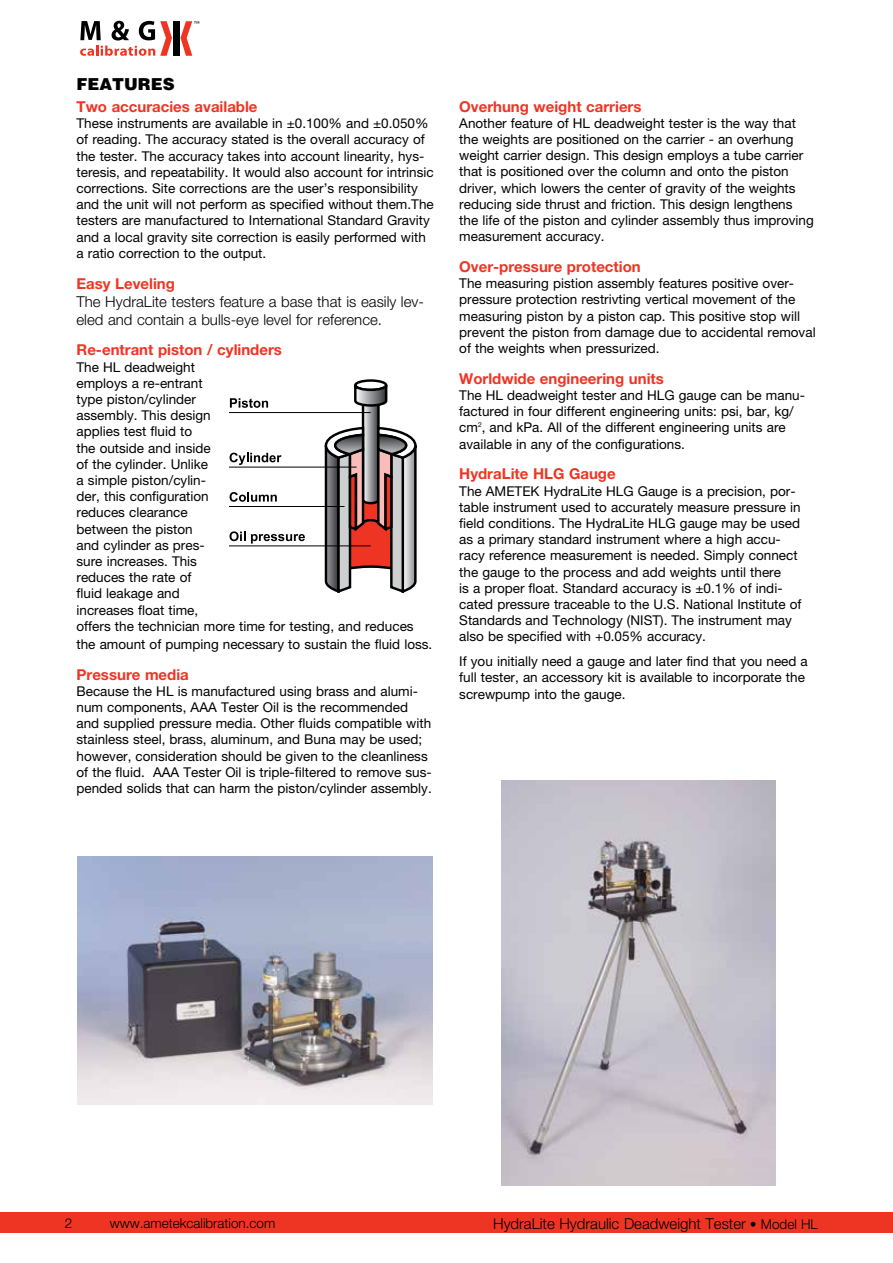
<style>
.page{position:relative;width:893px;height:1263px;background:#fff}
.page>*{position:absolute;margin:0;border:0;box-sizing:border-box;transform-origin:0 0}
.t1{font:900 16.5px "Helvetica";color:#000}
.t2{font:700 15px "Helvetica Neue";color:#ee3524}
.t3{font:300 15px/18px "Helvetica Neue";color:#000}
.t4{font:13.5px/16.2px "Helvetica Neue";color:#000}
.t5{font:300 13.5px "Helvetica Neue";color:#000}
.s1{font-size:13.5px}
</style>
<div class="page">
<svg style="left:355px;top:380px;width:31px;height:10px"></svg>
<div style="left:354px;top:379px;width:33px;height:12px;border:2px solid #000;border-radius:50%"></div>
<svg style="left:323px;top:383px;width:94px;height:210px"></svg>
<hr style="left:229px;top:412px;width:142px;height:1px;background:#000">
<svg style="left:230px;top:398px;width:38px;height:10px"></svg>
<hr style="left:229px;top:467px;width:128px;height:1px;background:#000">
<svg style="left:230px;top:453px;width:52px;height:12px"></svg>
<hr style="left:229px;top:506px;width:116px;height:1px;background:#000">
<svg style="left:230px;top:492px;width:47px;height:10px"></svg>
<hr style="left:229px;top:546px;width:142px;height:1px;background:#000">
<svg style="left:230px;top:531px;width:15px;height:10px"></svg>
<svg style="left:251px;top:534px;width:54px;height:10px"></svg>
<img style="left:77px;top:857px;width:356px;height:248px">
<img style="left:502px;top:780px;width:273px;height:406px">
<div style="left:0;top:1212px;width:893px;height:21px;background:#ee3524"></div>
<div style="left:173px;top:21px;width:6px;height:35px;background:#000"></div>
<svg style="left:80px;top:21px;width:92px;height:35px"></svg>
<svg style="left:181px;top:21px;width:18px;height:35px"></svg>
<p class="t1" style="left:77px;top:73px;width:100px">FEATURES</p>
<p class="t2" style="left:77px;top:97px;width:183px">Two accuracies available</p>
<p class="t4" style="left:77px;top:115px;width:359px">These instruments are available in ±0.100% and ±0.050% of reading. The accuracy stated is the overall accuracy of the tester. The accuracy takes into account linearity, hys&shy;teresis, and repeatability. It would also account for intrinsic corrections. Site corrections are the user’s responsibility and the unit will not perform as specified without them.The testers are manufactured to International Standard Gravity and a local gravity site correction is easily performed with a ratio correction to the output.</p>
<p class="t2" style="left:77px;top:274px;width:100px">Easy Leveling</p>
<p class="t3" style="left:77px;top:292px;width:349px">The HydraLite testers feature a base that is easily lev&shy;eled and contain a bulls-eye level for reference.</p>
<p class="t2" style="left:77px;top:341px;width:207px">Re-entrant piston / cylinders</p>
<p class="t4" style="left:77px;top:358px;width:339px">The HL deadweight<br>employs a re-entrant<br>type piston/cylinder<br>assembly. This design<br>applies test fluid to<br>the outside and inside<br>of the cylinder. Unlike<br>a simple piston/cylin-<br>der, this configuration<br>reduces clearance<br>between the piston<br>and cylinder as pres-<br>sure increases. This<br>reduces the rate of<br>fluid leakage and<br>increases float time,<br>offers the technician more time for testing, and reduces</p>
<p class="t4" style="left:77px;top:636px;width:357px">the amount of pumping necessary to sustain the fluid loss.</p>
<p class="t2" style="left:77px;top:665px;width:114px">Pressure media</p>
<p class="t4" style="left:77px;top:683px;width:357px">Because the HL is manufactured using brass and alumi&shy;num components, AAA Tester Oil is the recommended and supplied pressure media. Other fluids compatible with stainless steel, brass, aluminum, and Buna may be used; however, consideration should be given to the cleanliness of the fluid. AAA Tester Oil is triple-filtered to remove sus&shy;pended solids that can harm the piston/cylinder assembly.</p>
<p class="t2" style="left:459px;top:97px;width:184px">Overhung weight carriers</p>
<p class="t4" style="left:459px;top:115px;width:356px">Another feature of HL deadweight tester is the way that the weights are positioned on the carrier - an overhung weight carrier design. This design employs a tube carrier that is positioned over the column and onto the piston driver, which lowers the center of gravity of the weights reducing side thrust and friction. This design lengthens the life of the piston and cylinder assembly thus improving measurement accuracy.</p>
<p class="t2" style="left:459px;top:257px;width:183px">Over-pressure protection</p>
<p class="t4" style="left:459px;top:275px;width:358px">The measuring pistion assembly features positive over&shy;pressure protection restrivting vertical movement of the measuring piston by a piston cap. This positive stop will prevent the piston from damage due to accidental removal of the weights when pressurized.</p>
<p class="t2" style="left:459px;top:369px;width:206px">Worldwide engineering units</p>
<p class="t4" style="left:459px;top:387px;width:347px">The HL deadweight tester and HLG gauge can be manu&shy;factured in four different engineering units: psi, bar, kg/ cm<sup>2</sup>, and kPa. All of the different engineering units are available in any of the configurations.</p>
<p class="t2" style="left:459px;top:465px;width:158px">HydraLite HLG Gauge</p>
<p class="t4" style="left:459px;top:482px;width:344px">The AMETEK HydraLite HLG Gauge is a precision, por&shy;table instrument used to accurately measure pressure in field conditions. The HydraLite HLG gauge may be used as a primary standard instrument where a high accu&shy;racy reference measurement is needed. Simply connect the gauge to the process and add weights until there<br>is a proper float. Standard accuracy is ±0.1% of indi&shy;cated pressure traceable to the U.S. National Institute of Standards and Technology (NIST). The instrument may also be specified with +0.05% accuracy.</p>
<p class="t4" style="left:459px;top:653px;width:350px">If you initially need a gauge and later find that you need a full tester, an accessory kit is available to incorporate the screwpump into the gauge.</p>
<p class="t5" style="left:65px;top:1215px;width:9px">2</p>
<p class="t5" style="left:110px;top:1215px;width:167px">www.ametekcalibration.com</p>
<p class="t3" style="left:493px;top:1214px;width:326px">HydraLite Hydraulic Deadweight Tester <span class="s1">• Model HL</span></p>
</div>
